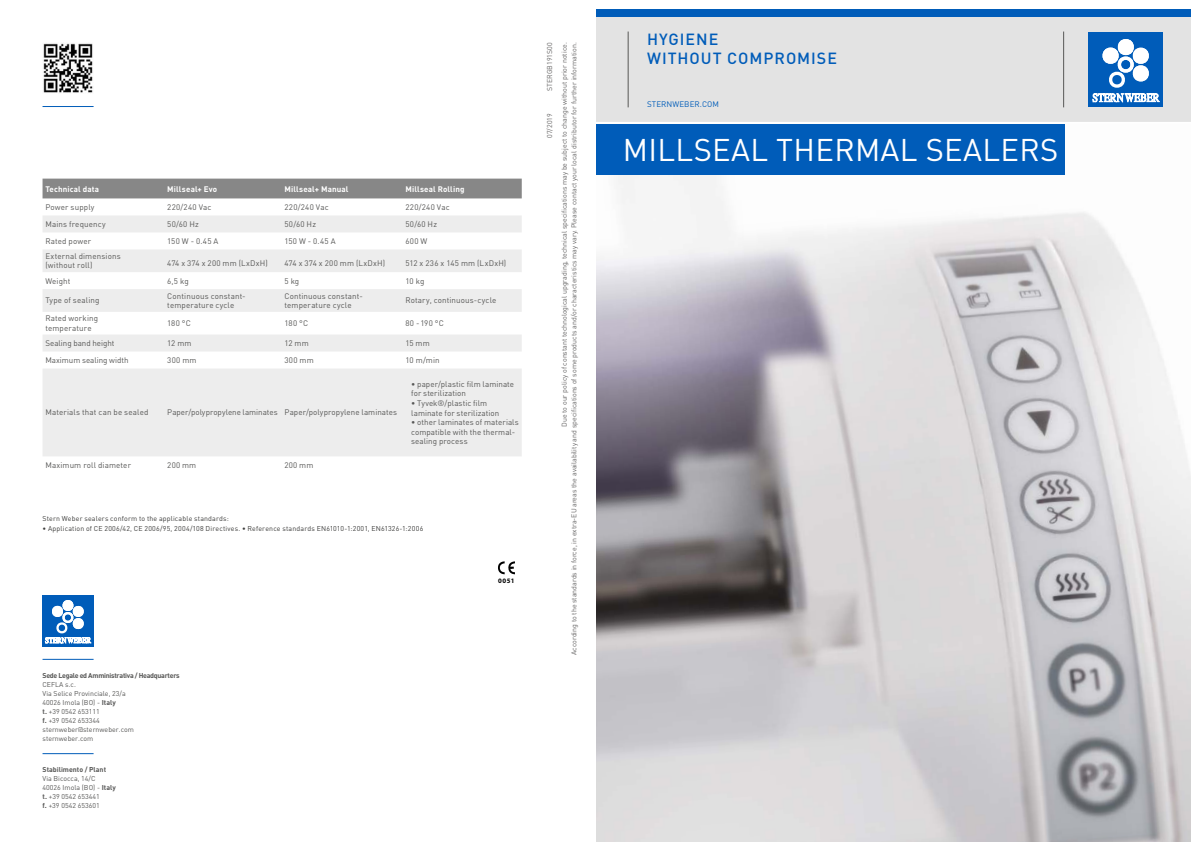
<style>
.page{position:relative;width:1191px;height:842px;background:#fff}
.page>*{position:absolute;margin:0;border:0;box-sizing:border-box;transform-origin:0 0}
.t1{font:31px "DIN Pro";letter-spacing:.01em;color:#fff}
.t2{font:500 16px "DIN Pro";letter-spacing:.06em;color:#005cb9}
.body{font:8px/9.6px "DIN Pro";letter-spacing:.015em;color:#575756}
.body-2{font:8px "DIN Pro";letter-spacing:-.005em;color:#575756}
.body-3{font:700 8px "DIN Pro";letter-spacing:.015em;color:#fff}
.t3{font:8px "DIN Pro";letter-spacing:.01em;color:#005cb9}
.t4{font:7px/9px "DIN Pro";color:#575756}
.t5{font:7px "DIN";color:#646363}
.t6{font:7px "DIN Pro";letter-spacing:.025em;color:#3c3c3b}
.t7{font:7px "DIN Pro";color:#646363}
.t8{font:700 7px "DIN Pro";letter-spacing:-.04em;color:#575756}
.t9{font:700 7px "DIN Pro";color:#575756}
.t10{font:700 6.8px "Myriad Pro";color:#000}
.s1{font-weight:700}
</style>
<div class="page">
<img style="left:596px;top:124px;width:595px;height:718px">
<div style="left:596px;top:124px;width:468px;height:50px;background:#005cb9"></div>
<div style="left:596px;top:9px;width:595px;height:105px;background:#005cb9"></div>
<div style="left:596px;top:17px;width:595px;height:105px;background:#e3e3e3"></div>
<hr style="left:1063px;top:32px;width:1px;height:75px;background:#575756">
<div style="left:1088px;top:32px;width:75px;height:75px;background:#005cb9"></div>
<svg style="left:1092px;top:39px;width:67px;height:63px"></svg>
<img style="left:43px;top:43px;width:50px;height:50px">
<hr style="left:43px;top:659px;width:51px;height:1px;background:#005cb9">
<hr style="left:43px;top:753px;width:51px;height:1px;background:#005cb9">
<div style="left:43px;top:595px;width:51px;height:51px;background:#005cb9"></div>
<svg style="left:45px;top:600px;width:46px;height:43px"></svg>
<hr style="left:43px;top:106px;width:51px;height:1px;background:#005cb9">
<hr style="left:628px;top:32px;width:1px;height:75px;background:#575756">
<img style="left:498px;top:561px;width:17px;height:14px">
<div style="left:43px;top:179px;width:479px;height:19px;background:#878787"></div>
<svg style="left:43px;top:216px;width:479px;height:240px;fill:#ededed"></svg>
<p class="body-3" style="left:45px;top:183px;width:55px">Technical data</p>
<p class="body-3" style="left:167px;top:183px;width:51px">Millseal+ Evo</p>
<p class="body-3" style="left:284px;top:183px;width:66px">Millseal+ Manual</p>
<p class="body-3" style="left:405px;top:183px;width:60px">Millseal Rolling</p>
<p class="body" style="left:45px;top:202px;width:51px">Power supply</p>
<p class="body" style="left:167px;top:202px;width:46px">220/240 Vac</p>
<p class="body" style="left:284px;top:202px;width:46px">220/240 Vac</p>
<p class="body" style="left:405px;top:202px;width:46px">220/240 Vac</p>
<p class="body" style="left:45px;top:219px;width:62px">Mains frequency</p>
<p class="body" style="left:167px;top:219px;width:33px">50/60 Hz</p>
<p class="body" style="left:284px;top:219px;width:33px">50/60 Hz</p>
<p class="body" style="left:405px;top:219px;width:33px">50/60 Hz</p>
<p class="body" style="left:45px;top:236px;width:47px">Rated power</p>
<p class="body" style="left:167px;top:236px;width:53px">150 W - 0.45 A</p>
<p class="body" style="left:284px;top:236px;width:53px">150 W - 0.45 A</p>
<p class="body" style="left:405px;top:236px;width:23px">600 W</p>
<p class="body" style="left:45px;top:251px;width:77px">External dimensions</p>
<p class="body" style="left:45px;top:260px;width:49px">(without roll)</p>
<p class="body" style="left:167px;top:258px;width:102px">474 x 374 x 200 mm (LxDxH)</p>
<p class="body" style="left:284px;top:258px;width:102px">474 x 374 x 200 mm (LxDxH)</p>
<p class="body" style="left:405px;top:258px;width:102px">512 x 236 x 145 mm (LxDxH)</p>
<p class="body" style="left:45px;top:275px;width:27px">Weight</p>
<p class="body" style="left:167px;top:275px;width:23px">6,5 kg</p>
<p class="body" style="left:284px;top:275px;width:16px">5 kg</p>
<p class="body" style="left:405px;top:276px;width:20px">10 kg</p>
<p class="body" style="left:45px;top:295px;width:56px">Type of sealing</p>
<p class="body" style="left:167px;top:291px;width:80px">Continuous constant&shy;temperature cycle</p>
<p class="body" style="left:284px;top:291px;width:80px">Continuous constant&shy;temperature cycle</p>
<p class="body" style="left:405px;top:295px;width:92px">Rotary, continuous-cycle</p>
<p class="body" style="left:45px;top:313px;width:54px">Rated working</p>
<p class="body" style="left:45px;top:323px;width:48px">temperature</p>
<p class="body" style="left:167px;top:318px;width:25px">180 °C</p>
<p class="body" style="left:284px;top:318px;width:25px">180 °C</p>
<p class="body" style="left:405px;top:318px;width:40px">80 -190 °C</p>
<p class="body-2" style="left:45px;top:338px;width:71px">Sealing band height</p>
<p class="body" style="left:167px;top:338px;width:26px">12 mm</p>
<p class="body" style="left:284px;top:338px;width:26px">12 mm</p>
<p class="body" style="left:405px;top:338px;width:26px">15 mm</p>
<p class="body-2" style="left:45px;top:355px;width:85px">Maximum sealing width</p>
<p class="body" style="left:167px;top:355px;width:31px">300 mm</p>
<p class="body" style="left:284px;top:355px;width:31px">300 mm</p>
<p class="body" style="left:405px;top:355px;width:36px">10 m/min</p>
<p class="body" style="left:45px;top:407px;width:105px">Materials that can be sealed</p>
<p class="body-2" style="left:167px;top:407px;width:112px">Paper/polypropylene laminates</p>
<p class="body" style="left:284px;top:407px;width:114px">Paper/polypropylene laminates</p>
<p class="body" style="left:45px;top:460px;width:87px">Maximum roll diameter</p>
<p class="body" style="left:167px;top:460px;width:30px">200 mm</p>
<p class="body" style="left:284px;top:460px;width:30px">200 mm</p>
<p class="body" style="left:411px;top:379px;width:104px">• paper/plastic film laminate for sterilization</p>
<p class="body" style="left:411px;top:398px;width:90px">• Tyvek®/plastic film laminate for sterilization</p>
<p class="body" style="left:411px;top:417px;width:109px">• other laminates of materials compatible with the thermal&shy;sealing process</p>
<p class="t6" style="left:43px;top:514px;width:188px">Stern Weber sealers conform to the applicable standards:</p>
<p class="t6" style="left:43px;top:524px;width:382px">• Application of CE 2006/42, CE 2006/95, 2004/108 Directives. • Reference standards EN61010-1:2001, EN61326-1:2006</p>
<p class="t8" style="left:43px;top:670px;width:139px">Sede Legale ed Amministrativa / Headquarters</p>
<p class="t4" style="left:43px;top:679px;width:35px">CEFLA s.c.</p>
<p class="t4" style="left:43px;top:688px;width:85px">Via Selice Provinciale, 23/a</p>
<p class="t4" style="left:43px;top:697px;width:75px">40026 Imola (BO) - <span class="s1">Italy</span></p>
<p class="t4" style="left:43px;top:706px;width:59px"><span class="s1">t.</span> +39 0542 653111</p>
<p class="t4" style="left:43px;top:715px;width:59px"><span class="s1">f.</span> +39 0542 653344</p>
<p class="t4" style="left:43px;top:724px;width:93px">sternweber@sternweber.com</p>
<p class="t4" style="left:43px;top:733px;width:52px">sternweber.com</p>
<p class="t9" style="left:43px;top:765px;width:65px">Stabilimento / Plant</p>
<p class="t4" style="left:43px;top:774px;width:75px">Via Bicocca, 14/C<br>40026 Imola (BO) - <span class="s1">Italy</span></p>
<p class="t4" style="left:43px;top:792px;width:59px"><span class="s1">t.</span> +39 0542 653441</p>
<p class="t4" style="left:43px;top:801px;width:59px"><span class="s1">f.</span> +39 0542 653601</p>
<p class="t10" style="left:498px;top:577px;width:18px">0051</p>
<p class="t7" style="left:545px;top:91px;width:50px;rotate:-90deg">STERGB191S00</p>
<p class="t5" style="left:569px;top:655px;width:614px;rotate:-90deg">According to the standards in force, in extra-EU areas the availability and specifications of some products and/or characteristics may vary. Please contact your local distributor for further information.</p>
<p class="t7" style="left:559px;top:427px;width:386px;rotate:-90deg">Due to our policy of constant technological upgrading, technical specifications may be subject to change without prior notice.</p>
<p class="t7" style="left:545px;top:138px;width:26px;rotate:-90deg">07/2019</p>
<p class="t2" style="left:647px;top:28px;width:73px">HYGIENE</p>
<p class="t2" style="left:647px;top:47px;width:191px">WITHOUT COMPROMISE</p>
<p class="t3" style="left:647px;top:98px;width:73px">STERNWEBER.COM</p>
<p class="t1" style="left:623px;top:128px;width:437px">MILLSEAL THERMAL SEALERS</p>
</div>
